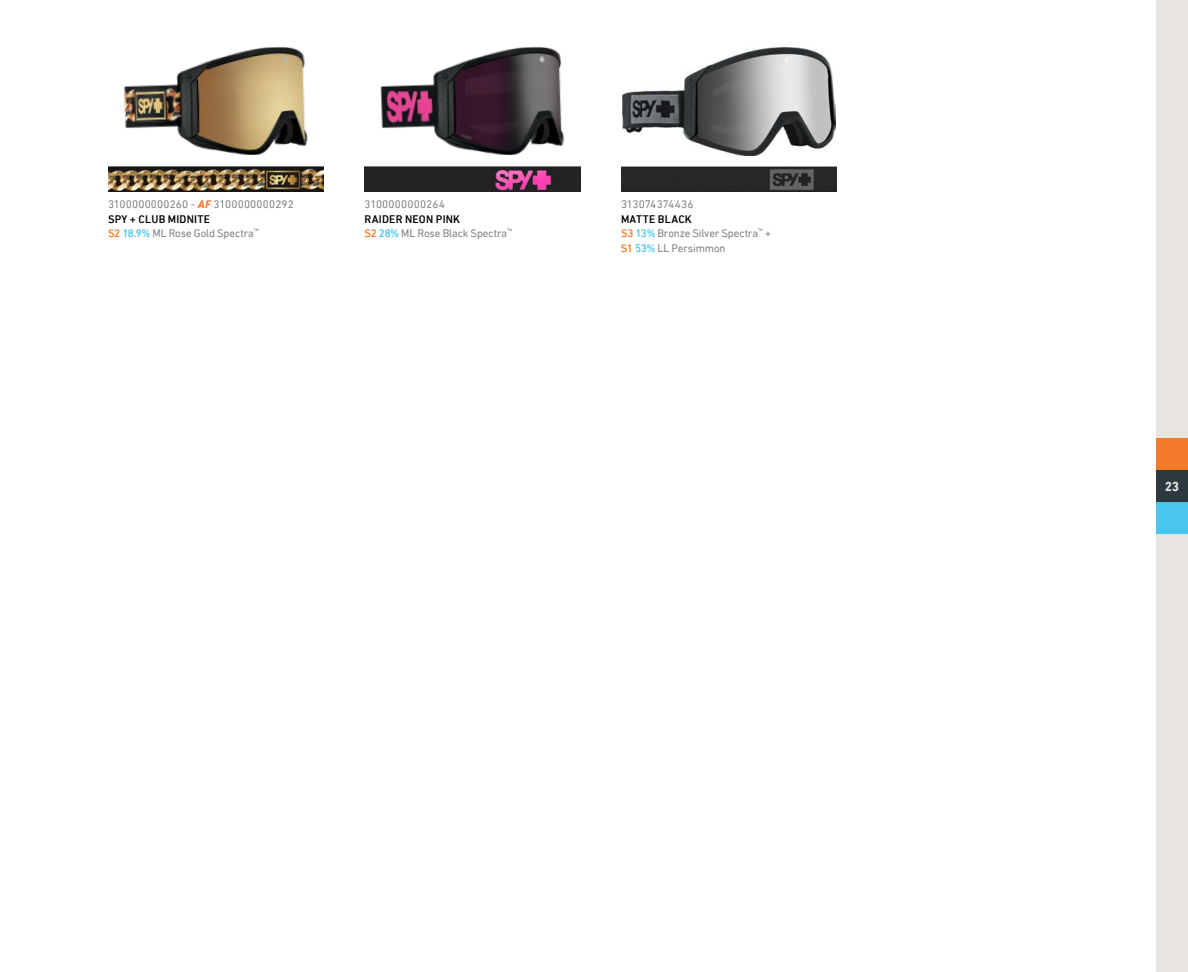
<style>
.page{position:relative;width:1188px;height:972px;background:#fff}
.page>*{position:absolute;margin:0;border:0;box-sizing:border-box;transform-origin:0 0}
.t1{font:700 13.5px "DIN Next LT Pro";color:#e8e4e3}
.t2{font:11.25px/14.5px "DIN Next LT Pro";letter-spacing:-.005em;color:#808285}
.t3{font:11.25px "DIN Next LT Pro";letter-spacing:.015em;color:#808285}
.s1{font-weight:700;font-style:italic;color:#f47b29}
.s2{font-weight:500;color:#000}
.s3{font-weight:500;color:#f47b29}
.s4{font-weight:500;color:#49c7eb}
</style>
<div class="page">
<img style="left:108px;top:167px;width:216px;height:25px">
<img style="left:621px;top:167px;width:216px;height:25px">
<img style="left:365px;top:167px;width:215px;height:25px">
<img style="left:124px;top:47px;width:184px;height:108px">
<img style="left:380px;top:47px;width:185px;height:108px">
<img style="left:623px;top:47px;width:213px;height:108px">
<div style="left:1156px;top:0;width:32px;height:972px;background:#e7e4e2"></div>
<div style="left:1156px;top:438px;width:32px;height:36px;background:#f47b29"></div>
<div style="left:1156px;top:498px;width:32px;height:36px;background:#49c7eb"></div>
<div style="left:1156px;top:470px;width:32px;height:32px;background:#2c393e"></div>
<p class="t2" style="left:108px;top:197px;width:187px">3100000000260 - <span class="s1">AF</span> 3100000000292<br><span class="s2">SPY + CLUB MIDNITE<br></span><span class="s3">S2</span> <span class="s4">18.9%</span> ML Rose Gold Spectra<sup>™</sup></p>
<p class="t3" style="left:364px;top:198px;width:82px">3100000000264</p>
<p class="t2" style="left:364px;top:211px;width:149px"><span class="s2">RAIDER NEON PINK<br></span><span class="s3">S2</span> <span class="s4">28%</span> ML Rose Black Spectra<sup>™</sup></p>
<p class="t2" style="left:621px;top:197px;width:74px">313074374436</p>
<p class="t2" style="left:621px;top:211px;width:152px"><span class="s2">MATTE BLACK<br></span><span class="s3">S3</span> <span class="s4">13%</span> Bronze Silver Spectra<sup>™</sup> +<br><span class="s3">S1</span> <span class="s4">53%</span> LL Persimmon</p>
<p class="t1" style="left:1165px;top:479px;width:16px">23</p>
</div>
